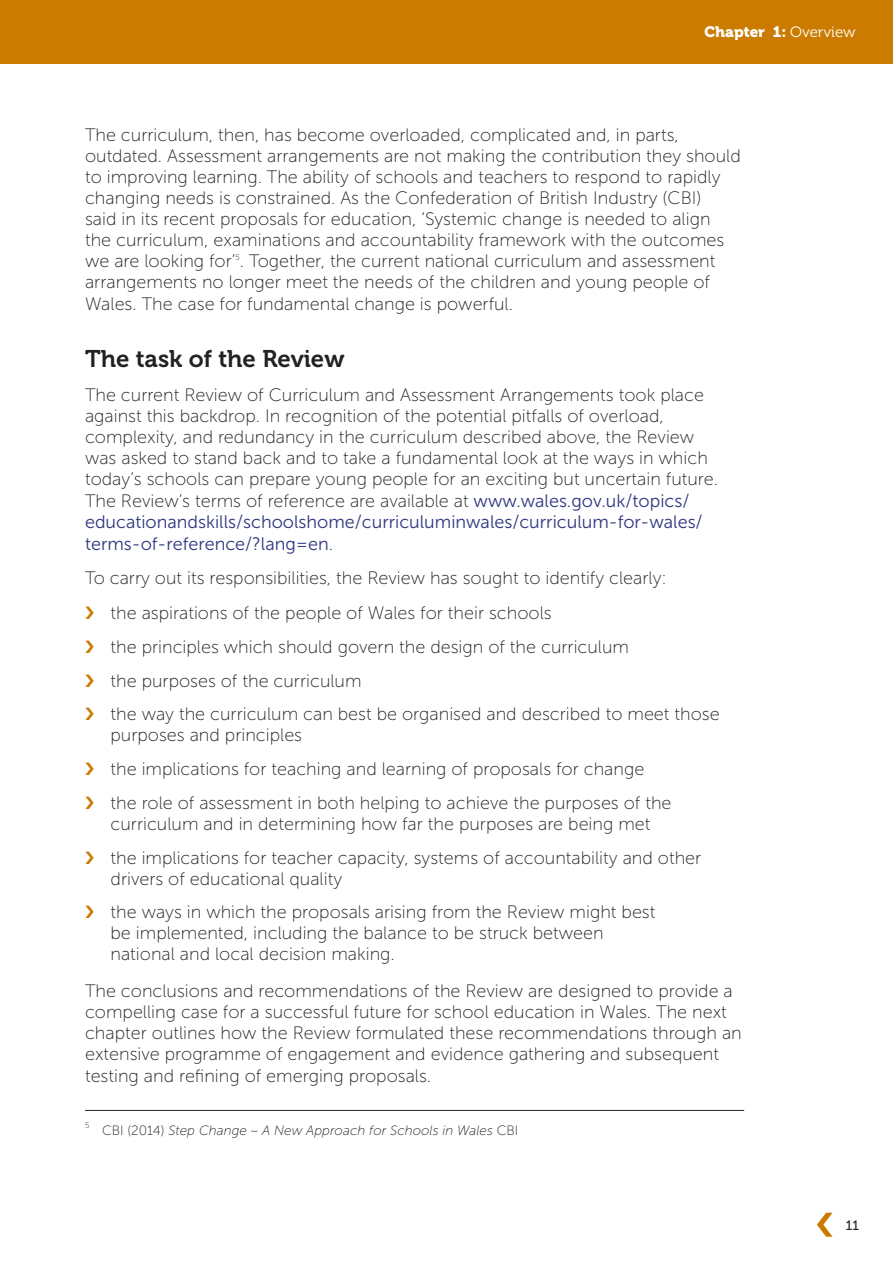
<style>
.page{position:relative;width:893px;height:1263px;background:#fff}
.page>*{position:absolute;margin:0;border:0;box-sizing:border-box;transform-origin:0 0}
.Sub_heading_1{font:24px "Museo 700";color:#222221}
.Body_text{font:18px/21px "Museo Sans 100";color:#222221}
.t1{font:15px "Museo 900";color:#fff}
.Footnote{font:italic 13.5px "Museo Sans 100";color:#222221}
.t2{font:13.5px "Museo Sans 500";color:#222221}
.Footnote-2{font:7.8px "Museo Sans 100";color:#222221}
.s1{font-family:"Museo 300"}
.s2{font-family:"Museo Sans 300";color:#303880}
.s3{font-style:normal}
</style>
<div class="page">
<div style="left:0;top:0;width:893px;height:64px;background:#ca7b00"></div>
<svg style="left:817px;top:1213px;width:16px;height:24px"></svg>
<hr style="left:85px;top:1110px;width:659px;height:1px;background:#222221">
<p class="t1" style="left:704px;top:23px;width:153px">Chapter 1: <span class="s1">Overview</span></p>
<p class="Body_text" style="left:85px;top:125px;width:657px">The curriculum, then, has become overloaded, complicated and, in parts, outdated. Assessment arrangements are not making the contribution they should to improving learning. The ability of schools and teachers to respond to rapidly changing needs is constrained. As the Confederation of British Industry (CBI)<br>said in its recent proposals for education, ‘Systemic change is needed to align the curriculum, examinations and accountability framework with the outcomes we are looking for’ . Together, the current national curriculum and assessment</p>
<p class="Footnote-2" style="left:235px;top:253px;width:6px">5</p>
<p class="Body_text" style="left:85px;top:271px;width:626px;line-height:21.6px">arrangements no longer meet the needs of the children and young people of<br>Wales. The case for fundamental change is powerful.</p>
<p class="Sub_heading_1" style="left:85px;top:346px;width:261px">The task of the Review</p>
<p class="Body_text" style="left:85px;top:384px;width:634px">The current Review of Curriculum and Assessment Arrangements took place against this backdrop. In recognition of the potential pitfalls of overload, complexity, and redundancy in the curriculum described above, the Review was asked to stand back and to take a fundamental look at the ways in which today’s schools can prepare young people for an exciting but uncertain future.<br>The Review’s terms of reference are available at <span class="s2">www.wales.gov.uk/topics/ educationandskills/schoolshome/curriculuminwales/curriculum-for-wales/ terms-of-reference/?lang=en</span>.</p>
<p class="Body_text" style="left:85px;top:567px;width:583px">To carry out its responsibilities, the Review has sought to identify clearly:</p>
<p class="Body_text" style="left:111px;top:602px;width:443px">the aspirations of the people of Wales for their schools</p>
<p class="Body_text" style="left:111px;top:636px;width:520px">the principles which should govern the design of the curriculum</p>
<p class="Body_text" style="left:111px;top:670px;width:253px">the purposes of the curriculum</p>
<p class="Body_text" style="left:111px;top:704px;width:611px">the way the curriculum can best be organised and described to meet those purposes and principles</p>
<p class="Body_text" style="left:111px;top:758px;width:535px">the implications for teaching and learning of proposals for change</p>
<p class="Body_text" style="left:111px;top:792px;width:562px">the role of assessment in both helping to achieve the purposes of the curriculum and in determining how far the purposes are being met</p>
<p class="Body_text" style="left:111px;top:847px;width:592px">the implications for teacher capacity, systems of accountability and other drivers of educational quality</p>
<p class="Body_text" style="left:111px;top:902px;width:546px">the ways in which the proposals arising from the Review might best be implemented, including the balance to be struck between national and local decision making.</p>
<p class="Body_text" style="left:85px;top:980px;width:658px">The conclusions and recommendations of the Review are designed to provide a compelling case for a successful future for school education in Wales. The next chapter outlines how the Review formulated these recommendations through an extensive programme of engagement and evidence gathering and subsequent testing and refining of emerging proposals.</p>
<p class="Footnote-2" style="left:85px;top:1121px;width:6px">5</p>
<p class="Footnote" style="left:102px;top:1123px;width:418px"><span class="s3">CBI (2014)</span> Step Change – A New Approach for Schools in Wales <span class="s3">CBI</span></p>
<p class="t2" style="left:846px;top:1218px;width:15px">11</p>
</div>
